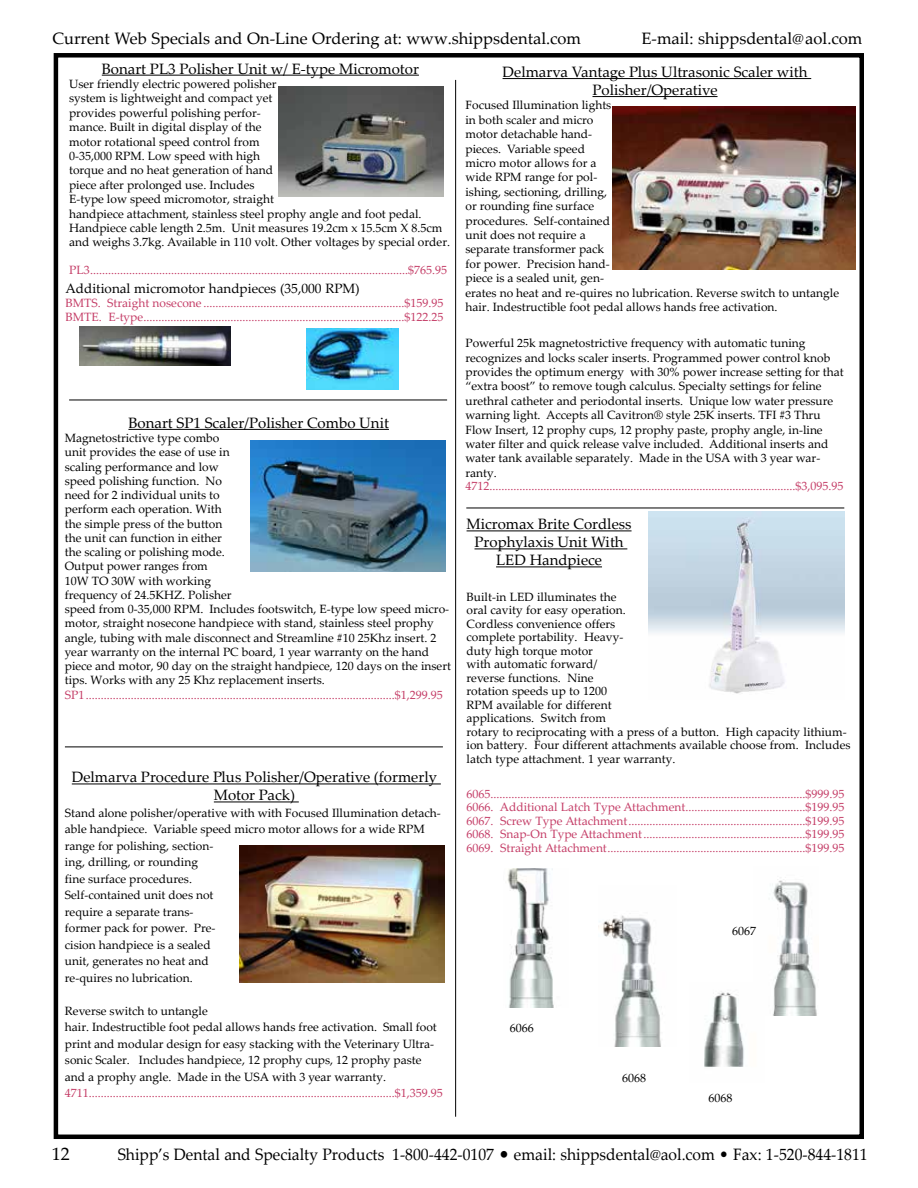
<style>
.page{position:relative;width:918px;height:1188px;background:#fff}
.page>*{position:absolute;margin:0;border:0;box-sizing:border-box;transform-origin:0 0}
.t1{font:18px "Palatino Linotype";color:#000}
.t2{font:16.5px "Palatino Linotype";color:#000;scale:.95 1}
.t3{font:16.5px "Palatino Linotype";color:#000}
.t4{font:15px/18px "Palatino Linotype";color:#000;text-align:center}
.t5{font:13.5px "Palatino Linotype";color:#000}
.t6{font:12px/14.4px "Palatino Linotype";color:#000}
.t7{font:12px/13.5px "Palatino Linotype";color:#c43c66}
.s1{font-size:19.5px}
</style>
<div class="page">
<div style="left:54px;top:53px;width:810px;height:1086px;border:4px solid #000"></div>
<hr style="left:455px;top:80px;width:1px;height:1037px;background:#000">
<hr style="left:503px;top:78px;width:308px;height:1px;background:#000">
<hr style="left:592px;top:96px;width:126px;height:1px;background:#000">
<img style="left:612px;top:107px;width:244px;height:162px">
<hr style="left:72px;top:784px;width:369px;height:1px;background:#000">
<hr style="left:214px;top:802px;width:85px;height:1px;background:#000">
<img style="left:240px;top:846px;width:205px;height:137px">
<hr style="left:65px;top:747px;width:378px;height:1px;background:#000">
<hr style="left:466px;top:508px;width:378px;height:1px;background:#000">
<hr style="left:128px;top:429px;width:261px;height:1px;background:#000">
<img style="left:251px;top:441px;width:194px;height:130px">
<img style="left:80px;top:326px;width:151px;height:40px">
<img style="left:307px;top:328px;width:92px;height:62px">
<hr style="left:102px;top:75px;width:317px;height:1px;background:#000">
<img style="left:279px;top:86px;width:165px;height:110px">
<hr style="left:467px;top:530px;width:165px;height:1px;background:#000">
<hr style="left:475px;top:548px;width:152px;height:1px;background:#000">
<hr style="left:496px;top:566px;width:106px;height:1px;background:#000">
<img style="left:648px;top:512px;width:197px;height:182px">
<img style="left:507px;top:868px;width:47px;height:139px">
<img style="left:772px;top:879px;width:45px;height:136px">
<img style="left:598px;top:915px;width:63px;height:132px">
<img style="left:704px;top:991px;width:40px;height:76px">
<hr style="left:69px;top:400px;width:378px;height:1px;background:#000">
<h2 class="t3" style="left:52px;top:26px;width:530px">Current Web Specials and On-Line Ordering at: www.shippsdental.com</h2>
<h2 class="t3" style="left:641px;top:27px;width:222px">E-mail: shippsdental@aol.com</h2>
<p class="t4" style="left:102px;top:59px;width:319px">Bonart PL3 Polisher Unit w/ E-type Micromotor</p>
<p class="t6" style="left:69px;top:76px;width:382px">User friendly electric powered polisher<br>system is lightweight and compact yet<br>provides powerful polishing perfor-<br>mance. Built in digital display of the<br>motor rotational speed control from<br>0-35,000 RPM. Low speed with high<br>torque and no heat generation of hand<br>piece after prolonged use. Includes<br>E-type low speed micromotor, straight<br>handpiece attachment, stainless steel prophy angle and foot pedal.<br>Handpiece cable length 2.5m. Unit measures 19.2cm x 15.5cm X 8.5cm and weighs 3.7kg. Available in 110 volt. Other voltages by special order.</p>
<p class="t7" style="left:69px;top:263px;width:380px">PL3..........................................................................................................$765.95</p>
<p class="t5" style="left:65px;top:279px;width:296px">Additional micromotor handpieces (35,000 RPM)</p>
<p class="t7" style="left:65px;top:295px;width:380px;line-height:14.2px">BMTS. Straight nosecone ...................................................................$159.95<br>BMTE. E-type.......................................................................................$122.25</p>
<p class="t4" style="left:128px;top:413px;width:262px">Bonart SP1 Scaler/Polisher Combo Unit</p>
<p class="t6" style="left:65px;top:430px;width:388px">Magnetostrictive type combo<br>unit provides the ease of use in<br>scaling performance and low<br>speed polishing function. No<br>need for 2 individual units to<br>perform each operation. With<br>the simple press of the button<br>the unit can function in either<br>the scaling or polishing mode.<br>Output power ranges from<br>10W TO 30W with working<br>frequency of 24.5KHZ. Polisher<br>speed from 0-35,000 RPM. Includes footswitch, E-type low speed micro&shy;motor, straight nosecone handpiece with stand, stainless steel prophy angle, tubing with male disconnect and Streamline #10 25Khz insert. 2 year warranty on the internal PC board, 1 year warranty on the hand piece and motor, 90 day on the straight handpiece, 120 days on the insert tips. Works with any 25 Khz replacement inserts.</p>
<p class="t7" style="left:65px;top:687px;width:380px">SP1.......................................................................................................$1,299.95</p>
<p class="t4" style="left:72px;top:768px;width:367px">Delmarva Procedure Plus Polisher/Operative (formerly<br>Motor Pack)</p>
<p class="t6" style="left:65px;top:804px;width:377px;line-height:16.5px">Stand alone polisher/operative with with Focused Illumination detach&shy;able handpiece. Variable speed micro motor allows for a wide RPM range for polishing, section-<br>ing, drilling, or rounding<br>fine surface procedures.<br>Self-contained unit does not<br>require a separate trans-<br>former pack for power. Pre-<br>cision handpiece is a sealed<br>unit, generates no heat and<br>re-quires no lubrication.</p>
<p class="t6" style="left:65px;top:1002px;width:373px;line-height:16.5px">Reverse switch to untangle<br>hair. Indestructible foot pedal allows hands free activation. Small foot print and modular design for easy stacking with the Veterinary Ultra&shy;sonic Scaler. Includes handpiece, 12 prophy cups, 12 prophy paste and a prophy angle. Made in the USA with 3 year warranty.</p>
<p class="t7" style="left:65px;top:1086px;width:379px">4711......................................................................................................$1,359.95</p>
<p class="t4" style="left:503px;top:62px;width:306px">Delmarva Vantage Plus Ultrasonic Scaler with<br>Polisher/Operative</p>
<p class="t6" style="left:465px;top:98px;width:375px">Focused Illumination lights<br>in both scaler and micro<br>motor detachable hand-<br>pieces. Variable speed<br>micro motor allows for a<br>wide RPM range for pol-<br>ishing, sectioning, drilling,<br>or rounding fine surface<br>procedures. Self-contained<br>unit does not require a<br>separate transformer pack<br>for power. Precision hand-<br>piece is a sealed unit, gen-<br>erates no heat and re-quires no lubrication. Reverse switch to untangle hair. Indestructible foot pedal allows hands free activation.</p>
<p class="t6" style="left:465px;top:335px;width:380px">Powerful 25k magnetostrictive frequency with automatic tuning recognizes and locks scaler inserts. Programmed power control knob provides the optimum energy with 30% power increase setting for that “extra boost” to remove tough calculus. Specialty settings for feline urethral catheter and periodontal inserts. Unique low water pressure warning light. Accepts all Cavitron® style 25K inserts. TFI #3 Thru Flow Insert, 12 prophy cups, 12 prophy paste, prophy angle, in-line water filter and quick release valve included. Additional inserts and water tank available separately. Made in the USA with 3 year war&shy;ranty.</p>
<p class="t7" style="left:465px;top:479px;width:379px">4712......................................................................................................$3,095.95</p>
<p class="t4" style="left:467px;top:515px;width:167px">Micromax Brite Cordless<br>Prophylaxis Unit With<br>LED Handpiece</p>
<p class="t6" style="left:467px;top:589px;width:385px;line-height:13.5px">Built-in LED illuminates the<br>oral cavity for easy operation.<br>Cordless convenience offers<br>complete portability. Heavy-<br>duty high torque motor<br>with automatic forward/<br>reverse functions. Nine<br>rotation speeds up to 1200<br>RPM available for different<br>applications. Switch from<br>rotary to reciprocating with a press of a button. High capacity lithium&shy;ion battery. Four different attachments available choose from. Includes latch type attachment. 1 year warranty.</p>
<p class="t7" style="left:467px;top:786px;width:380px;text-align:justify">6065.........................................................................................................$999.95<br>6066. Additional Latch Type Attachment........................................$199.95<br>6067. Screw Type Attachment...........................................................$199.95<br>6068. Snap-On Type Attachment......................................................$199.95<br>6069. Straight Attachment..................................................................$199.95</p>
<p class="t6" style="left:510px;top:1020px;width:25px">6066</p>
<p class="t6" style="left:622px;top:1071px;width:25px">6068</p>
<p class="t6" style="left:732px;top:924px;width:25px">6067</p>
<p class="t6" style="left:708px;top:1090px;width:25px">6068</p>
<h1 class="t1" style="left:52px;top:1141px;width:19px">12</h1>
<h2 class="t2" style="left:118px;top:1143px;width:791px">Shipp’s Dental and Specialty Products 1-800-442-0107 <span class="s1">•</span> email: shippsdental@aol.com • Fax: 1-520-844-1811</h2>
</div>
